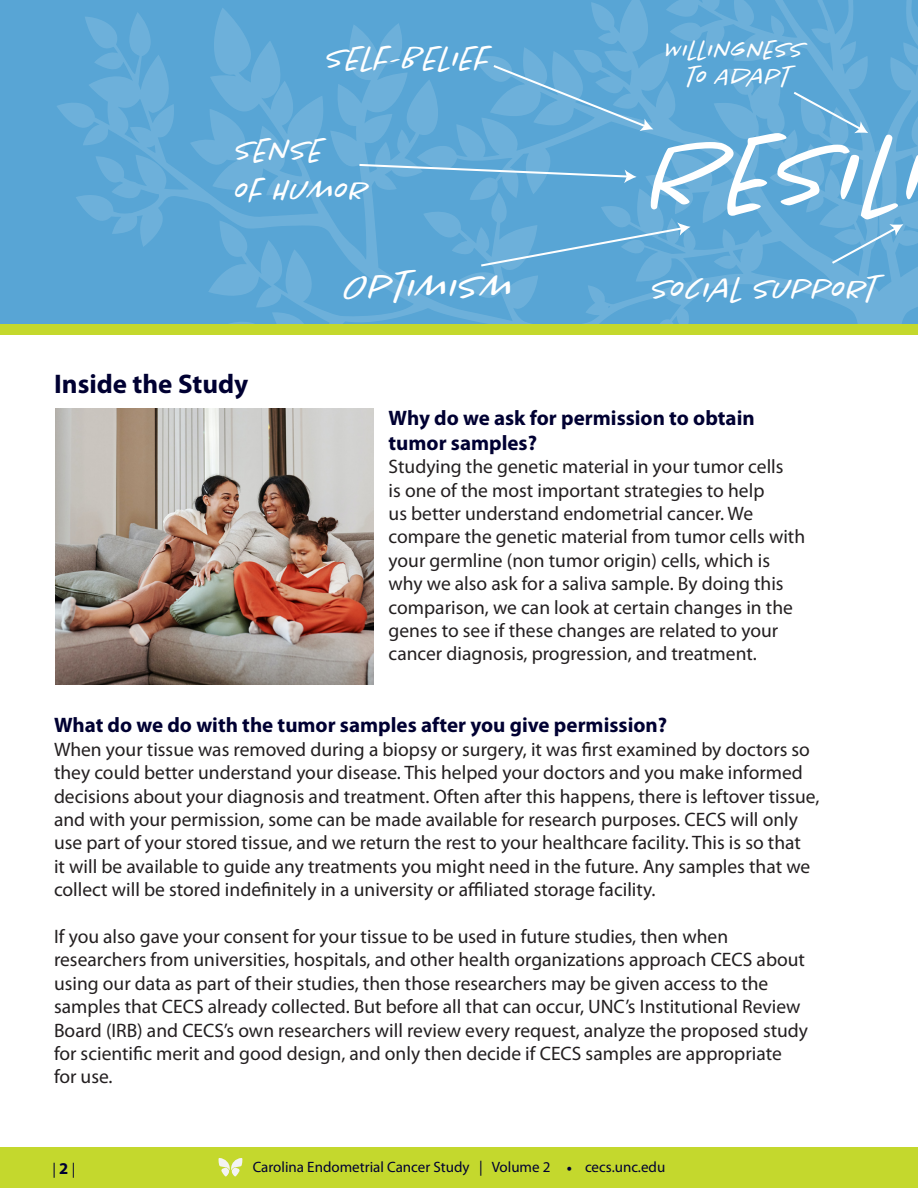
<style>
.page{position:relative;width:918px;height:1188px;background:#fff}
.page>*{position:absolute;margin:0;border:0;box-sizing:border-box;transform-origin:0 0}
.t1{font:italic 300 107.7px "Chantal";color:#fff}
.t2{font:italic 300 39.3px "Chantal";color:#fff}
.t3{font:italic 300 33.3px "Chantal";color:#fff}
.t4{font:italic 300 32.55px/39.2px "Chantal";color:#fff}
.t5{font:italic 300 32.55px "Chantal";color:#fff;scale:1.07 1}
.H2{font:700 27px "Myriad Pro";color:#000032}
.t6{font:italic 300 25.8px/27.9px "Chantal";color:#fff;text-align:center}
.H2-2{font:700 21px/25.2px "Myriad Pro";color:#000032}
.P{font:19.5px/23.4px "Myriad Pro";color:#231f20}
.t7{font:15px "Myriad Pro";color:#000032}
.s1{font-weight:700;font-size:16.5px}
.s2{font-family:"Minion Pro"}
</style>
<div class="page">
<div style="left:0;top:1148px;width:918px;height:40px;background:#c4d82d"></div>
<svg style="left:219px;top:1158px;width:23px;height:19px"></svg>
<div style="left:0;top:324px;width:918px;height:11px;background:#c4d82d"></div>
<div style="left:0;top:0;width:918px;height:324px;background:#58a5d5"></div>
<svg style="left:57px;top:0;width:861px;height:324px"></svg>
<svg style="left:491px;top:63px;width:162px;height:68px"></svg>
<svg style="left:791px;top:90px;width:77px;height:43px"></svg>
<svg style="left:830px;top:224px;width:73px;height:42px"></svg>
<svg style="left:357px;top:163px;width:280px;height:20px"></svg>
<svg style="left:479px;top:222px;width:212px;height:46px"></svg>
<img style="left:55px;top:409px;width:318px;height:276px">
<h3 class="t5" style="left:324px;top:38px;width:155px">Self-Belief</h3>
<h3 class="t4" style="left:234px;top:131px;width:135px">Sense<br>of Humor</h3>
<p class="H2" style="left:54px;top:366px;width:196px">Inside the Study</p>
<h2 class="t2" style="left:343px;top:263px;width:170px">Optimism</h2>
<h3 class="t6" style="left:663px;top:35px;width:142px">Willingness to Adapt</h3>
<h1 class="t1" style="left:647px;top:108px;width:278px">Resili</h1>
<h3 class="t3" style="left:650px;top:268px;width:228px">Social Support</h3>
<p class="H2-2" style="left:389px;top:404px;width:368px">Why do we ask for permission to obtain tumor samples?</p>
<p class="P" style="left:389px;top:455px;width:418px">Studying the genetic material in your tumor cells<br>is one of the most important strategies to help<br>us better understand endometrial cancer. We compare the genetic material from tumor cells with your germline (non tumor origin) cells, which is why we also ask for a saliva sample. By doing this comparison, we can look at certain changes in the genes to see if these changes are related to your cancer diagnosis, progression, and treatment.</p>
<p class="H2-2" style="left:54px;top:712px;width:615px">What do we do with the tumor samples after you give permission?</p>
<p class="P" style="left:54px;top:737px;width:767px">When your tissue was removed during a biopsy or surgery, it was first examined by doctors so they could better understand your disease. This helped your doctors and you make informed decisions about your diagnosis and treatment. Often after this happens, there is leftover tissue, and with your permission, some can be made available for research purposes. CECS will only use part of your stored tissue, and we return the rest to your healthcare facility. This is so that<br>it will be available to guide any treatments you might need in the future. Any samples that we collect will be stored indefinitely in a university or affiliated storage facility.</p>
<p class="P" style="left:54px;top:924px;width:756px">If you also gave your consent for your tissue to be used in future studies, then when researchers from universities, hospitals, and other health organizations approach CECS about using our data as part of their studies, then those researchers may be given access to the samples that CECS already collected. But before all that can occur, UNC’s Institutional Review Board (IRB) and CECS’s own researchers will review every request, analyze the proposed study for scientific merit and good design, and only then decide if CECS samples are appropriate for use.</p>
<p class="t7" style="left:52px;top:1159px;width:25px">| <span class="s1">2</span> |</p>
<p class="t7" style="left:253px;top:1158px;width:414px">Carolina Endometrial Cancer Study | Volume 2 <span class="s2">•</span> cecs.unc.edu</p>
</div>
